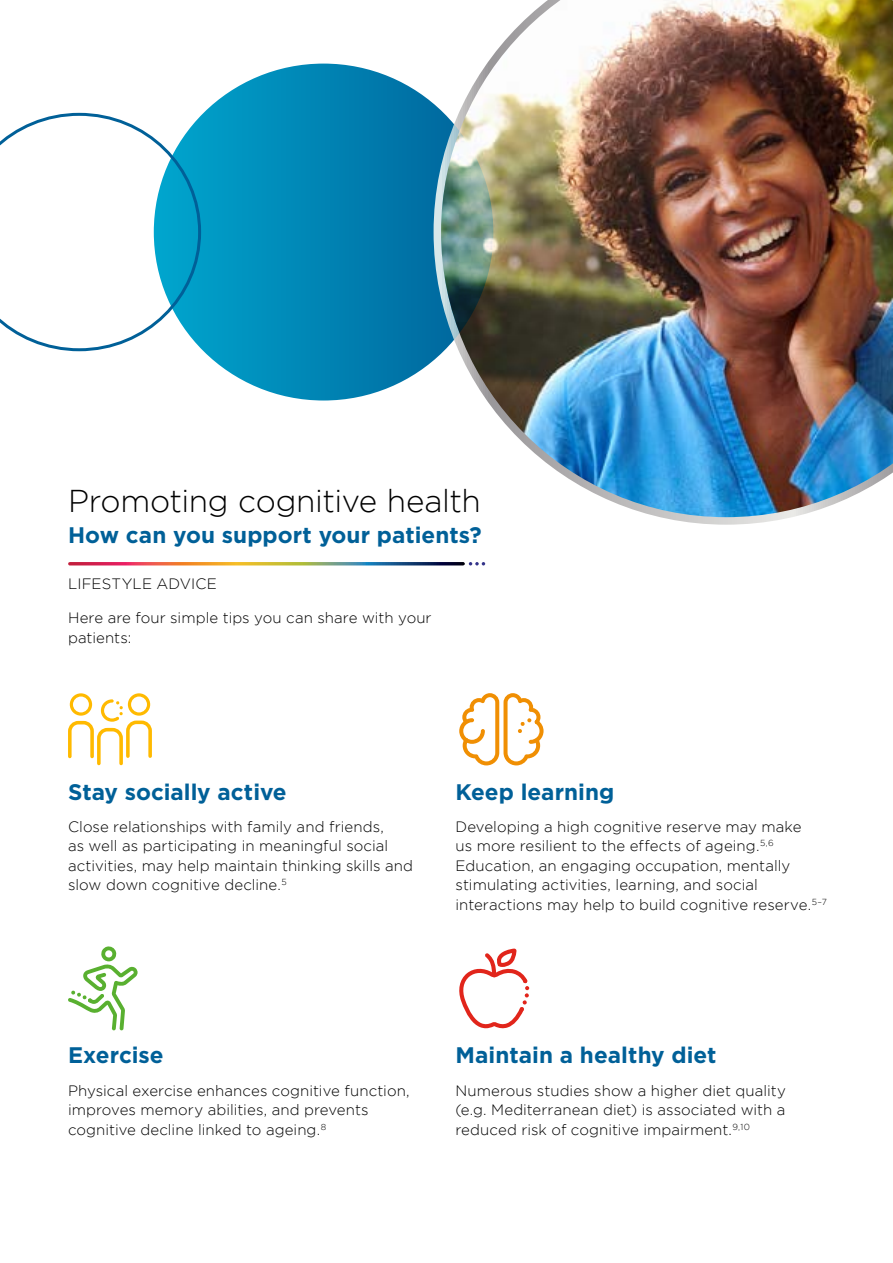
<style>
.page{position:relative;width:893px;height:1263px;background:#fff}
.page>*{position:absolute;margin:0;border:0;box-sizing:border-box;transform-origin:0 0}
.t1{font:300 31.5px "Gotham";letter-spacing:-.015em;color:#000}
.t2{font:700 22.5px "Gotham";color:#006098}
.t3{font:300 15px/19.5px "Gotham";letter-spacing:.005em;color:#000}
</style>
<div class="page">
<svg style="left:68px;top:693px;width:84px;height:73px"></svg>
<svg style="left:68px;top:946px;width:70px;height:84px"></svg>
<svg style="left:459px;top:948px;width:70px;height:81px"></svg>
<svg style="left:459px;top:693px;width:85px;height:72px"></svg>
<img style="left:434px;top:0;width:459px;height:525px">
<svg style="left:469px;top:562px;width:16px;height:3px"></svg>
<svg style="left:154px;top:64px;width:339px;height:336px;background:#0d87b0"></svg>
<svg style="left:0;top:113px;width:201px;height:238px"></svg>
<h1 class="t1" style="left:68px;top:484px;width:414px">Promoting cognitive health</h1>
<h2 class="t2" style="left:68px;top:520px;width:415px">How can you support your patients?</h2>
<p class="t3" style="left:68px;top:574px;width:150px">LIFESTYLE ADVICE</p>
<p class="t3" style="left:68px;top:608px;width:365px">Here are four simple tips you can share with your patients:</p>
<h2 class="t2" style="left:68px;top:777px;width:220px">Stay socially active</h2>
<p class="t3" style="left:68px;top:817px;width:347px">Close relationships with family and friends,<br>as well as participating in meaningful social activities, may help maintain thinking skills and slow down cognitive decline.<sup>5</sup></p>
<h2 class="t2" style="left:455px;top:777px;width:160px">Keep learning</h2>
<p class="t3" style="left:455px;top:817px;width:373px">Developing a high cognitive reserve may make<br>us more resilient to the effects of ageing.<sup>5,6<br></sup>Education, an engaging occupation, mentally stimulating activities, learning, and social interactions may help to build cognitive reserve.<sup>5–7</sup></p>
<h2 class="t2" style="left:68px;top:1040px;width:97px">Exercise</h2>
<p class="t3" style="left:68px;top:1080px;width:343px">Physical exercise enhances cognitive function, improves memory abilities, and prevents cognitive decline linked to ageing.<sup>8</sup></p>
<h2 class="t2" style="left:455px;top:1040px;width:263px">Maintain a healthy diet</h2>
<p class="t3" style="left:455px;top:1080px;width:332px;text-align:justify">Numerous studies show a higher diet quality (e.g. Mediterranean diet) is associated with a reduced risk of cognitive impairment.<sup>9,10</sup></p>
</div>
